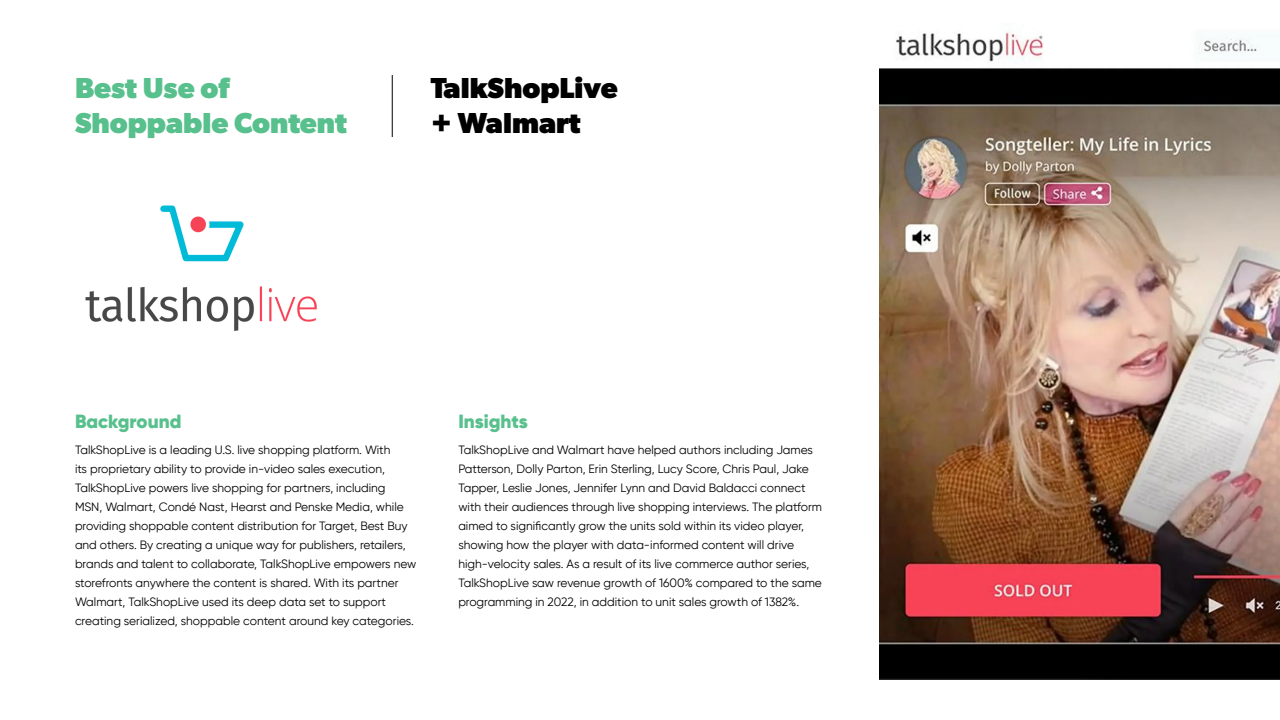
<style>
.page{position:relative;width:1280px;height:720px;background:#fff}
.page>*{position:absolute;margin:0;border:0;box-sizing:border-box;transform-origin:0 0}
.t1{font:700 29px/35px "Gibson";color:#58c08d}
.t2{font:700 29px "Gibson";color:#000}
.t3{font:900 19px "Gilroy";color:#58c08d}
.body_copy{font:12px/19px "Gilroy";color:#000}
</style>
<div class="page">
<hr style="left:392px;top:75px;width:1px;height:62px;background:#000">
<img style="left:880px;top:23px;width:400px;height:657px">
<img style="left:85px;top:205px;width:232px;height:126px">
<p class="t1" style="left:75px;top:70px;width:274px">Best Use of<br>Shoppable Content</p>
<p class="t2" style="left:431px;top:71px;width:188px">TalkShopLive</p>
<p class="t2" style="left:431px;top:106px;width:151px">+ Walmart</p>
<p class="t3" style="left:75px;top:409px;width:108px">Background</p>
<p class="t3" style="left:458px;top:409px;width:71px">Insights</p>
<p class="body_copy" style="left:75px;top:440px;width:343px">TalkShopLive is a leading U.S. live shopping platform. With<br>its proprietary ability to provide in-video sales execution, TalkShopLive powers live shopping for partners, including<br>MSN, Walmart, Condé Nast, Hearst and Penske Media, while providing shoppable content distribution for Target, Best Buy and others. By creating a unique way for publishers, retailers, brands and talent to collaborate, TalkShopLive empowers new storefronts anywhere the content is shared. With its partner Walmart, TalkShopLive used its deep data set to support creating serialized, shoppable content around key categories.</p>
<p class="body_copy" style="left:458px;top:440px;width:365px">TalkShopLive and Walmart have helped authors including James Patterson, Dolly Parton, Erin Sterling, Lucy Score, Chris Paul, Jake Tapper, Leslie Jones, Jennifer Lynn and David Baldacci connect with their audiences through live shopping interviews. The platform aimed to significantly grow the units sold within its video player, showing how the player with data-informed content will drive high-velocity sales. As a result of its live commerce author series, TalkShopLive saw revenue growth of 1600% compared to the same programming in 2022, in addition to unit sales growth of 1382%.</p>
</div>
